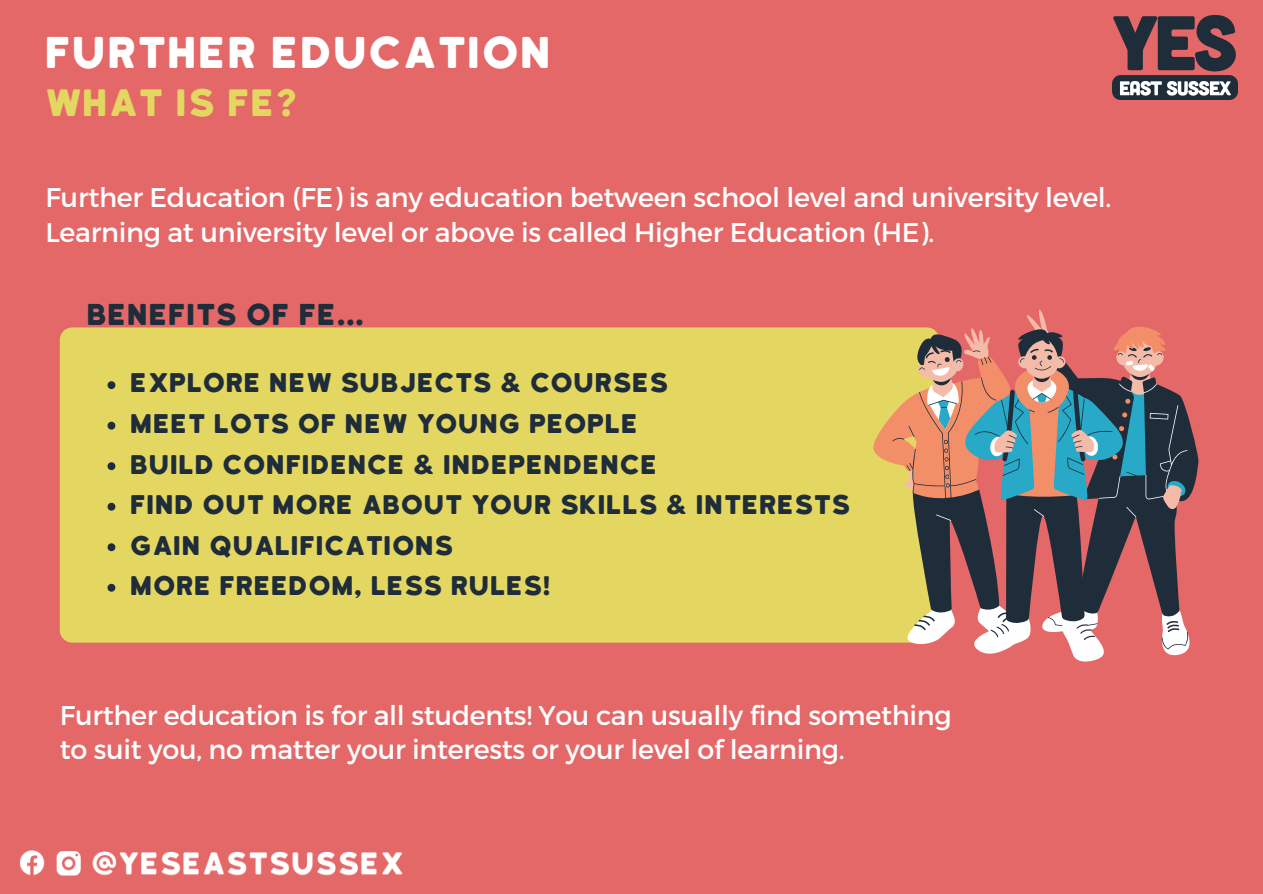
<style>
.page{position:relative;width:1263px;height:894px;background:#fff}
.page>*{position:absolute;margin:0;border:0;box-sizing:border-box;transform-origin:0 0}
.t1{font:42px "Katahdin Round";color:#fff}
.t2{font:36px "Katahdin Round";color:#e3d762}
.t3{font:28.5px "Katahdin Round";letter-spacing:-.01em;color:#1f2c3a}
.t4{font:27px/34.8px "Montserrat";letter-spacing:-.01em;color:#fff}
.t5{font:25.5px "Katahdin Round";letter-spacing:-.01em;color:#1f2c3a}
</style>
<div class="page">
<div style="left:0;top:0;width:1263px;height:893px;background:#e46868"></div>
<img style="left:1113px;top:16px;width:125px;height:84px">
<img style="left:20px;top:850px;width:383px;height:26px">
<div style="left:60px;top:327px;width:879px;height:315px;background:#e3d762;border-radius:12px"></div>
<svg style="left:870px;top:309px;width:329px;height:353px"></svg>
<svg style="left:108px;top:381px;width:7px;height:8px"></svg>
<svg style="left:108px;top:421px;width:7px;height:8px"></svg>
<svg style="left:108px;top:462px;width:7px;height:8px"></svg>
<svg style="left:108px;top:502px;width:7px;height:8px"></svg>
<svg style="left:108px;top:543px;width:7px;height:8px"></svg>
<svg style="left:108px;top:583px;width:7px;height:8px"></svg>
<p class="t1" style="left:45px;top:28px;width:509px">FURTHER EDUCATION</p>
<p class="t2" style="left:45px;top:82px;width:253px">WHAT IS FE?</p>
<p class="t4" style="left:45px;top:179px;width:1068px">Further Education (FE) is any education between school level and university level.</p>
<p class="t4" style="left:45px;top:213px;width:890px">Learning at university level or above is called Higher Education (HE).</p>
<p class="t3" style="left:87px;top:298px;width:279px">BENEFITS OF FE...</p>
<p class="t5" style="left:131px;top:368px;width:540px">EXPLORE NEW SUBJECTS &amp; COURSES</p>
<p class="t5" style="left:131px;top:408px;width:510px">MEET LOTS OF NEW YOUNG PEOPLE</p>
<p class="t5" style="left:131px;top:449px;width:529px">BUILD CONFIDENCE &amp; INDEPENDENCE</p>
<p class="t5" style="left:131px;top:489px;width:722px">FIND OUT MORE ABOUT YOUR SKILLS &amp; INTERESTS</p>
<p class="t5" style="left:131px;top:530px;width:325px">GAIN QUALIFICATIONS</p>
<p class="t5" style="left:131px;top:570px;width:423px">MORE FREEDOM, LESS RULES!</p>
<p class="t4" style="left:60px;top:696px;width:893px">Further education is for all students! You can usually find something to suit you, no matter your interests or your level of learning.</p>
</div>
